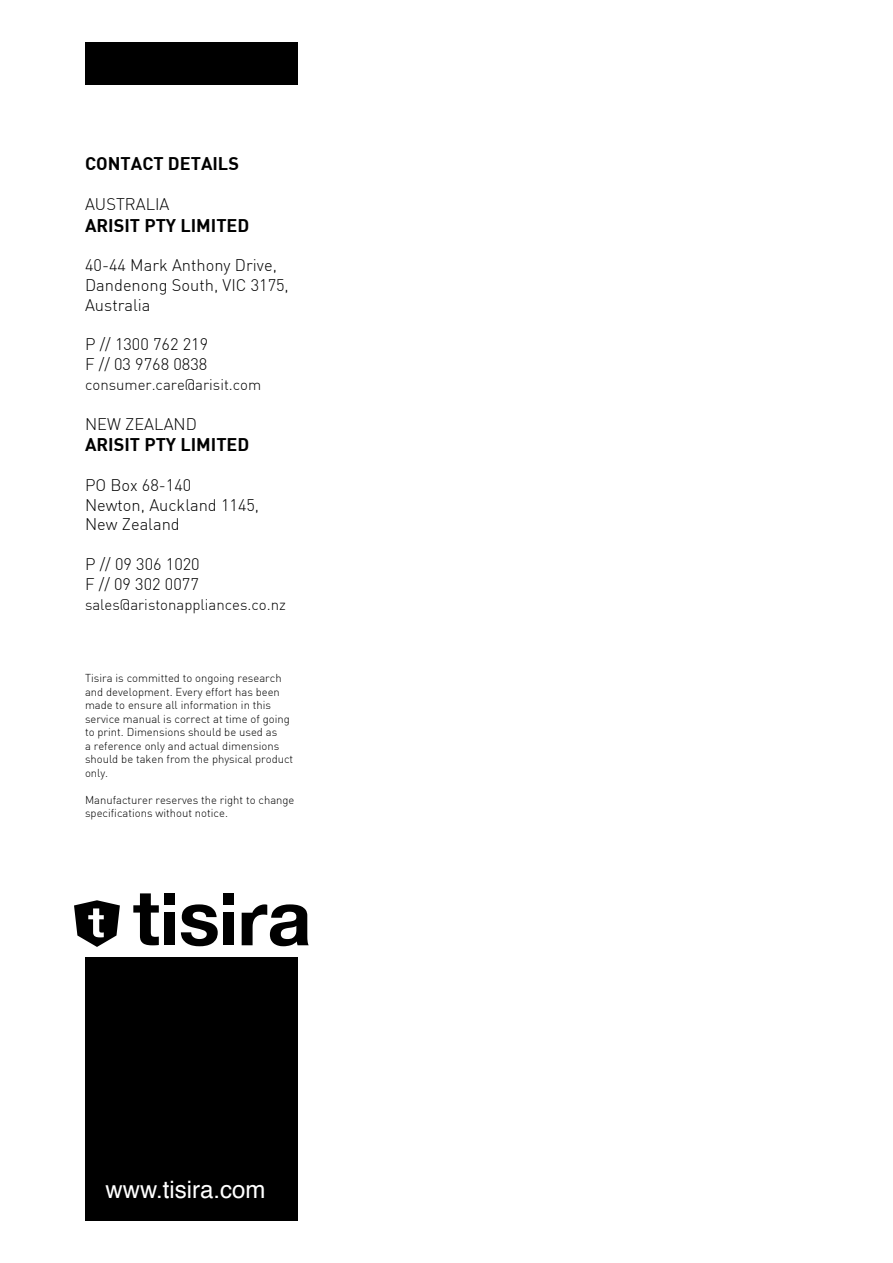
<style>
.page{position:relative;width:893px;height:1263px;background:#fff}
.page>*{position:absolute;margin:0;border:0;box-sizing:border-box;transform-origin:0 0}
.t1{font:24px "Helvetica";color:#fff}
.t2{font:700 18px "DIN";color:#000}
.t3{font:16.5px/19.8px "DIN Light";color:#000}
.t4{font:15px "DIN Light";color:#000}
.t5{font:11.25px/13.5px "DIN Light";color:#000}
</style>
<div class="page">
<div style="left:85px;top:957px;width:213px;height:263px;background:#000"></div>
<div style="left:85px;top:43px;width:213px;height:42px;background:#000"></div>
<div style="left:164px;top:913px;width:11px;height:32px;background:#000"></div>
<svg style="left:181px;top:904px;width:37px;height:42px"></svg>
<div style="left:223px;top:913px;width:11px;height:32px;background:#000"></div>
<div style="left:164px;top:893px;width:11px;height:11px;background:#000"></div>
<div style="left:223px;top:893px;width:11px;height:11px;background:#000"></div>
<svg style="left:242px;top:904px;width:67px;height:42px"></svg>
<svg style="left:133px;top:893px;width:26px;height:52px"></svg>
<svg style="left:74px;top:900px;width:46px;height:47px"></svg>
<h2 class="t2" style="left:85px;top:152px;width:155px">CONTACT DETAILS</h2>
<h3 class="t3" style="left:85px;top:194px;width:85px">Australia</h3>
<h2 class="t2" style="left:85px;top:213px;width:166px">ARISIT PTY LIMITED</h2>
<h3 class="t3" style="left:85px;top:255px;width:205px">40-44 Mark Anthony Drive,<br>Dandenong South, VI C 3175,<br>Australia</h3>
<h3 class="t3" style="left:85px;top:334px;width:125px">P // 1300 762 219<br>F // 03 9768 0838</h3>
<h3 class="t4" style="left:85px;top:375px;width:178px">consumer.care@arisit.com</h3>
<h3 class="t3" style="left:85px;top:413px;width:91px">New Zealand</h3>
<h2 class="t2" style="left:85px;top:433px;width:166px">ARISIT PTY LIMITED</h2>
<h3 class="t3" style="left:85px;top:475px;width:176px">PO Box 68-140<br>Newton, Auckland 1145,<br>New Zealand</h3>
<h3 class="t3" style="left:85px;top:554px;width:116px">P // 09 306 1020<br>F // 09 302 0077</h3>
<h3 class="t4" style="left:85px;top:595px;width:202px">sales@aristonappliances.co.nz</h3>
<p class="t5" style="left:85px;top:671px;width:210px">Tisira is committed to ongoing research and development. Every effort has been made to ensure all information in this service manual is correct at time of going to print. Dimensions should be used as<br>a reference only and actual dimensions should be taken from the physical product only.</p>
<p class="t5" style="left:85px;top:793px;width:211px">Manufacturer reserves the right to change specifications without notice.</p>
<h1 class="t1" style="left:105px;top:1171px;width:162px">www.tisira.com</h1>
</div>
